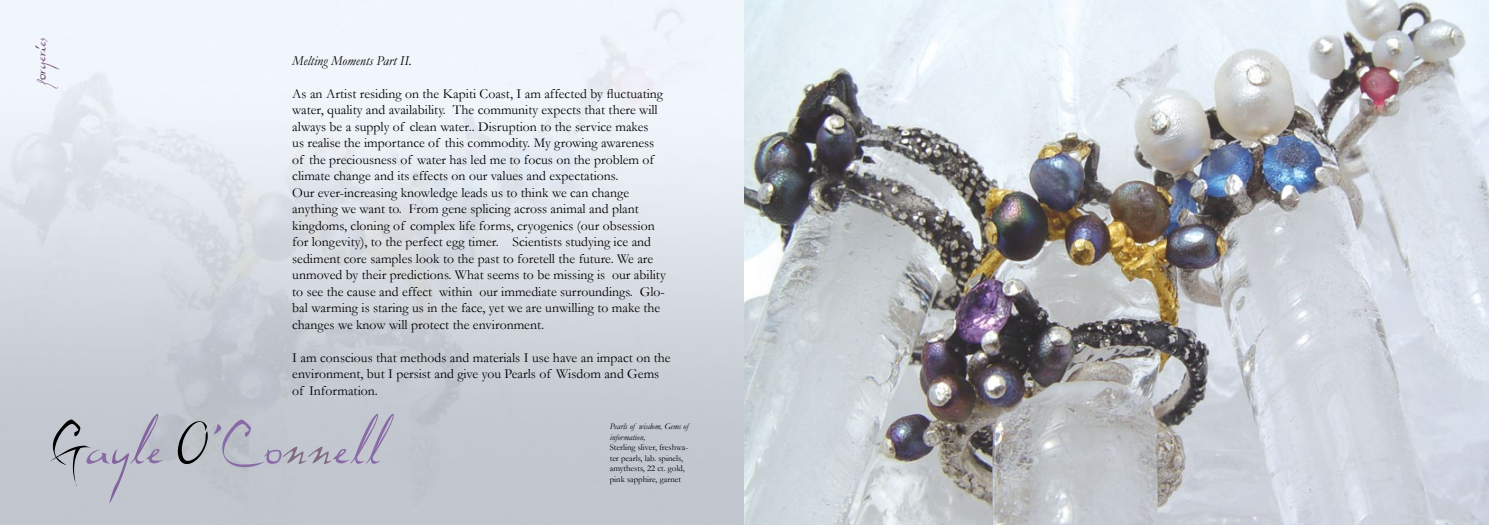
<style>
.page{position:relative;width:1489px;height:525px;background:#fff}
.page>*{position:absolute;margin:0;border:0;box-sizing:border-box;transform-origin:0 0}
.t1{font:50px "Dali";color:#896aa7}
.t2{font:17.5px "Dali";letter-spacing:-.03em;color:#8a5f90}
.t3{font:13.75px/16.5px "Garamond";color:#000}
.t4{font:italic 13.75px "Garamond";color:#000}
.t5{font:8.75px/10.5px "Garamond";color:#000}
.t6{font:italic 8.75px/10.5px "Garamond";color:#000}
.s1{color:#533556}
.s2{color:#523454}
.s3{color:#000}
.s4{color:#83629e}
.s5{color:#806981}
</style>
<div class="page">
<img style="left:0;top:0;width:1488px;height:524px">
<p class="t2" style="left:29px;top:86px;width:51px;rotate:-90deg">f<span class="s1">or</span>ge<span class="s2">ri</span>es</p>
<p class="t4" style="left:292px;top:52px;width:121px">Melting Moments Part II.</p>
<p class="t3" style="left:292px;top:85px;width:375px">As an Artist residing on the Kapiti Coast, I am affected by fluctuating water, quality and availability. The community expects that there will always be a supply of clean water.. Disruption to the service makes<br>us realise the importance of this commodity. My growing awareness of the preciousness of water has led me to focus on the problem of climate change and its effects on our values and expectations.<br>Our ever-increasing knowledge leads us to think we can change anything we want to. From gene splicing across animal and plant kingdoms, cloning of complex life forms, cryogenics (our obsession for longevity), to the perfect egg timer. Scientists studying ice and sediment core samples look to the past to foretell the future. We are unmoved by their predictions. What seems to be missing is our ability to see the cause and effect within our immediate surroundings. Glo&shy;bal warming is staring us in the face, yet we are unwilling to make the changes we know will protect the environment.</p>
<p class="t3" style="left:292px;top:349px;width:380px">I am conscious that methods and materials I use have an impact on the environment, but I persist and give you Pearls of Wisdom and Gems of Information.</p>
<p class="t6" style="left:609px;top:421px;width:80px">Pearls of wisdom, Gems of information,</p>
<p class="t5" style="left:609px;top:442px;width:80px">Sterling sliver, freshwa&shy;ter pearls, lab. spinels, amythests, 22 ct. gold, pink sapphire, garnet</p>
<h1 class="t1" style="left:53px;top:416px;width:330px"><span class="s3">G</span>a<span class="s4">yl</span>e <span class="s3">O</span>’Co<span class="s5">nn</span>ell</h1>
</div>
